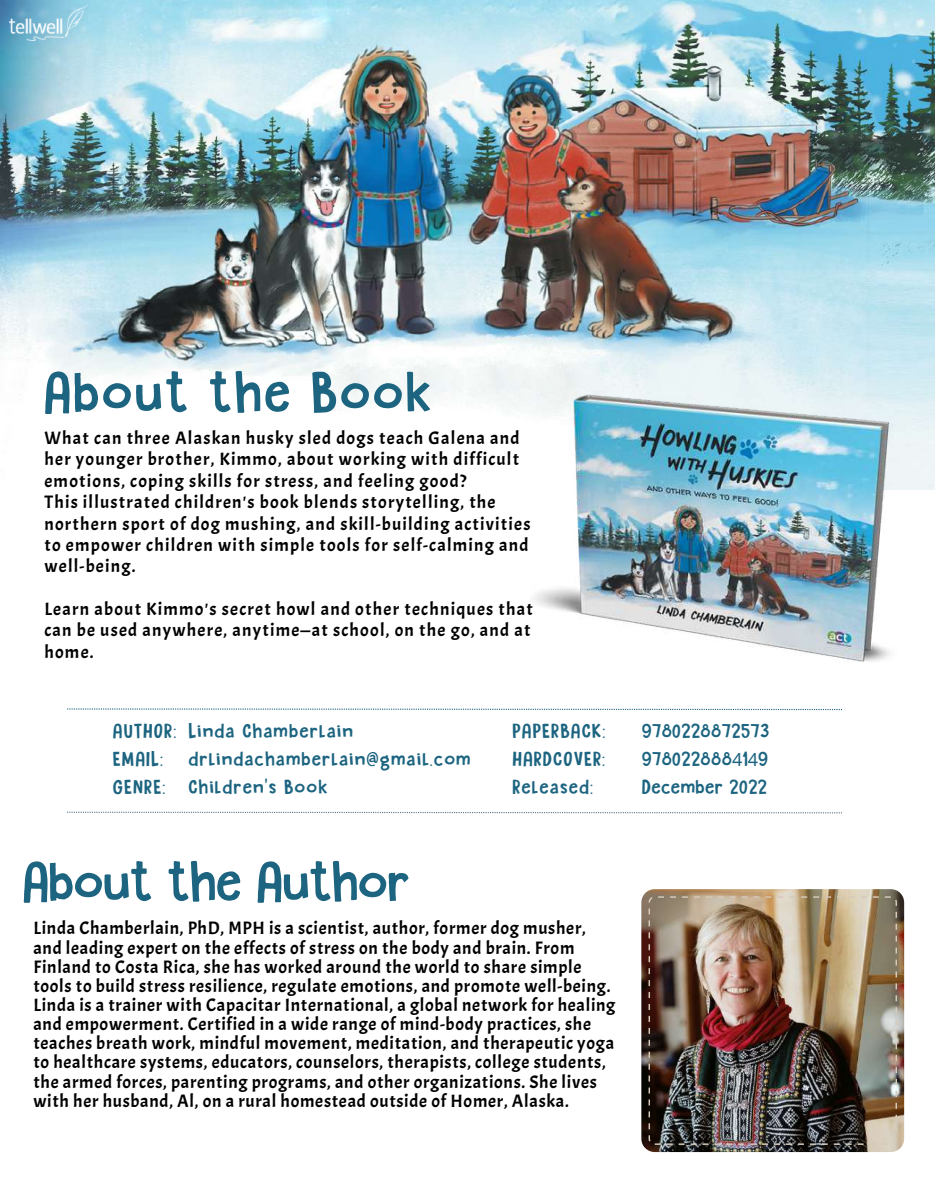
<style>
.page{position:relative;width:935px;height:1191px;background:#fff}
.page>*{position:absolute;margin:0;border:0;box-sizing:border-box;transform-origin:0 0}
.t1{font:51.75px "DK Sugary Pancake";color:#1c6480}
.t2{font:50.4px "DK Sugary Pancake";letter-spacing:-.05em;color:#1c6480}
.t3{font:18px/19.2px "Acme";letter-spacing:.04em;color:#000}
.t4{font:18px/21.3px "Acme";letter-spacing:.07em;color:#000}
.t5{font:18px/28.2px "DK Sugary Pancake";letter-spacing:.025em;color:#1c6480}
.s1{font-family:"Noto Sans"}
</style>
<div class="page">
<img style="left:0;top:0;width:935px;height:413px">
<img style="left:531px;top:369px;width:404px;height:293px">
<img style="left:641px;top:889px;width:263px;height:262px;border-radius:13px">
<img style="left:648px;top:896px;width:249px;height:248px">
<svg style="left:67px;top:708px;width:775px;height:2px"></svg>
<svg style="left:67px;top:811px;width:775px;height:2px"></svg>
<img style="left:9px;top:4px;width:79px;height:36px">
<h1 class="t1" style="left:43px;top:371px;width:392px">About the Book</h1>
<p class="t4" style="left:44px;top:427px;width:488px">What can three Alaskan husky sled dogs teach Galena and her younger brother, Kimmo, about working with difficult emotions, coping skills for stress, and feeling good?<br>This illustrated children's book blends storytelling, the northern sport of dog mushing, and skill-building activities to empower children with simple tools for self-calming and well-being.</p>
<p class="t4" style="left:44px;top:598px;width:490px">Learn about Kimmo's secret howl and other techniques that can be used anywhere, anytime—at school, on the go, and at home.</p>
<p class="t5" style="left:113px;top:718px;width:65px">AUTHOR:<br>EMAIL:<br>GENRE:</p>
<p class="t5" style="left:188px;top:718px;width:284px">Linda Chamberlain drlindachamberlain@gmail.com<br>Children's Book</p>
<p class="t5" style="left:512px;top:718px;width:95px;text-align:justify">PAPERBACK:<br>HARDCOVER:<br>Released:</p>
<p class="t5" style="left:641px;top:718px;width:130px;text-align:justify">9780228872573<br>978022888<span class="s1">4</span>1<span class="s1">4</span>9<br>December 2022</p>
<h2 class="t2" style="left:21px;top:861px;width:391px">About the Author</h2>
<p class="t3" style="left:33px;top:918px;width:583px">Linda Chamberlain, PhD, MPH is a scientist, author, former dog musher, and leading expert on the effects of stress on the body and brain. From Finland to Costa Rica, she has worked around the world to share simple tools to build stress resilience, regulate emotions, and promote well-being.<br>Linda is a trainer with Capacitar International, a global network for healing and empowerment. Certified in a wide range of mind-body practices, she teaches breath work, mindful movement, meditation, and therapeutic yoga to healthcare systems, educators, counselors, therapists, college students, the armed forces, parenting programs, and other organizations. She lives with her husband, Al, on a rural homestead outside of Homer, Alaska.</p>
</div>
